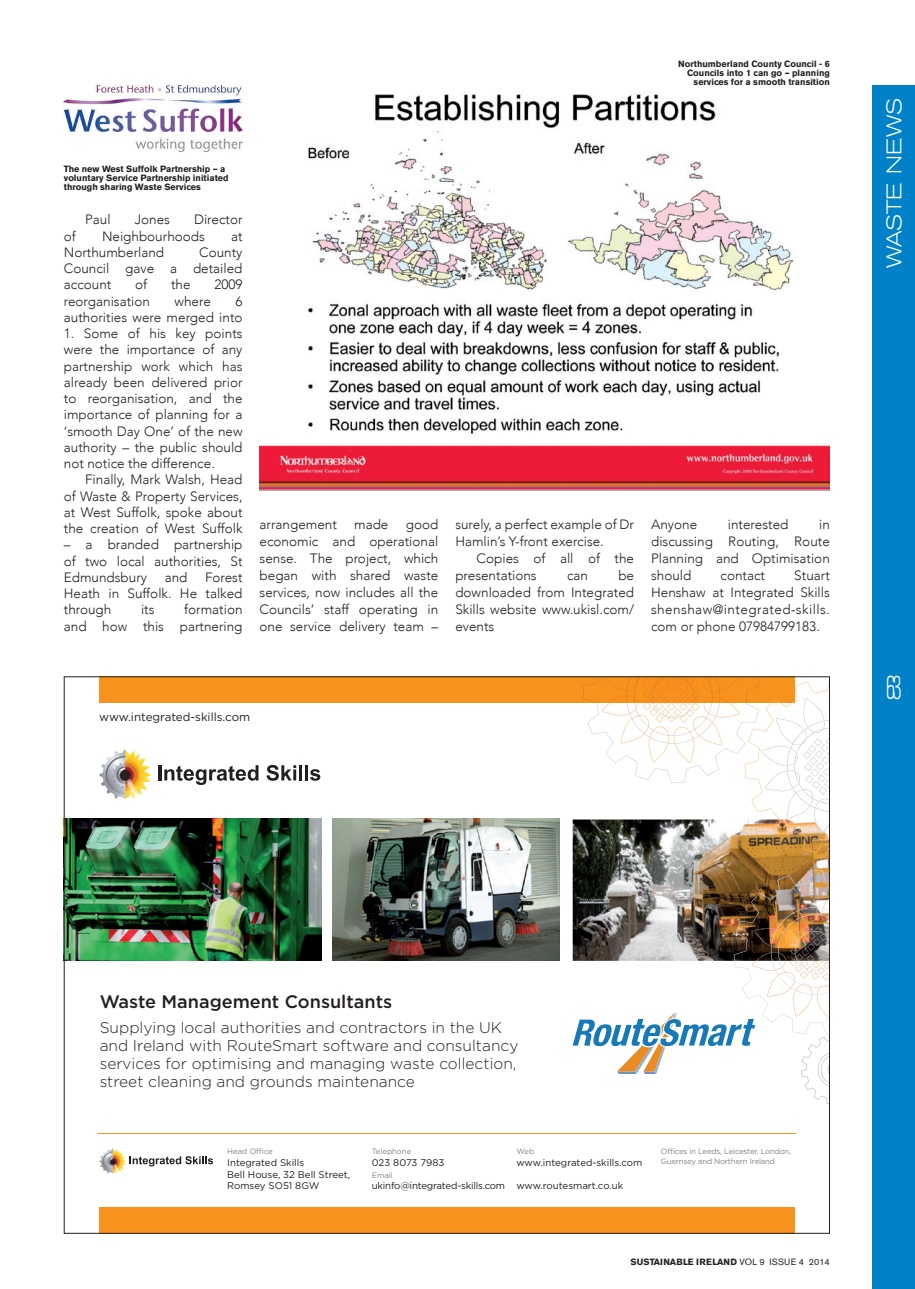
<style>
.page{position:relative;width:915px;height:1289px;background:#fff}
.page>*{position:absolute;margin:0;border:0;box-sizing:border-box;transform-origin:0 0}
.t1{font:300 condensed 33px "Akzidenz Grotesk BE";color:#fff;scale:.8 1}
.t2{font:300 expanded 21px "Akzidenz Grotesk BE";color:#fff}
.t3{font:500 18px "Gotham";color:#231f20}
.t4{font:300 15.45px/18px "Gotham";color:#231f20}
.t5{font:300 13.5px/16.2px "Avenir";color:#231f20;text-align:justify}
.t6{font:11.55px "Gotham";color:#231f20}
.t7{font:9.6px/11.6px "Gotham";color:#231f20}
.t8{font:9.6px "Gotham";letter-spacing:-.02em;color:#231f20}
.t9{font:700 9px/9px "Akzidenz Grotesk BE";color:#231f20}
.t10{font:7.8px/9px "Gotham";letter-spacing:-.02em;color:#808285}
.t11{font:7.8px "Gotham";color:#808285}
.s1{font-weight:400}
</style>
<div class="page">
<div style="left:872px;top:85px;width:42px;height:1203px;background:#0081c8"></div>
<img style="left:66px;top:818px;width:255px;height:142px">
<img style="left:332px;top:818px;width:227px;height:142px">
<img style="left:572px;top:819px;width:161px;height:128px">
<div style="left:99px;top:1207px;width:695px;height:26px;background:#f7931d"></div>
<div style="left:99px;top:676px;width:695px;height:26px;background:#f7931d"></div>
<hr style="left:98px;top:1133px;width:697px;height:1px;background:#f7931d">
<img style="left:99px;top:1148px;width:27px;height:25px">
<svg style="left:129px;top:1156px;width:84px;height:10px"></svg>
<img style="left:99px;top:749px;width:53px;height:49px">
<hr style="left:158px;top:765px;width:3px;height:15px;background:#231f20">
<svg style="left:164px;top:765px;width:94px;height:20px"></svg>
<svg style="left:266px;top:765px;width:30px;height:15px"></svg>
<hr style="left:299px;top:765px;width:3px;height:15px;background:#231f20">
<hr style="left:305px;top:765px;width:3px;height:15px;background:#231f20">
<svg style="left:310px;top:769px;width:10px;height:11px"></svg>
<img style="left:733px;top:885px;width:94px;height:62px">
<img style="left:770px;top:907px;width:57px;height:40px">
<img style="left:777px;top:914px;width:50px;height:33px">
<img style="left:794px;top:931px;width:33px;height:16px">
<svg style="left:572px;top:947px;width:258px;height:157px"></svg>
<svg style="left:583px;top:676px;width:247px;height:209px"></svg>
<img style="left:64px;top:85px;width:178px;height:67px">
<img style="left:259px;top:94px;width:570px;height:396px">
<p class="t9" style="left:678px;top:60px;width:153px;text-align:right">Northumberland County Council - 6<br>Councils into 1 can go – planning services for a smooth transition</p>
<p class="t9" style="left:64px;top:164px;width:166px">The new West Suffolk Partnership – a voluntary Service Partnership initiated through sharing Waste Services</p>
<p class="t5" style="left:85px;top:212px;width:27px">Paul</p>
<p class="t5" style="left:135px;top:212px;width:37px">Jones</p>
<p class="t5" style="left:194px;top:212px;width:50px">Director</p>
<p class="t5" style="left:64px;top:228px;width:14px">of</p>
<p class="t5" style="left:102px;top:228px;width:104px">Neighbourhoods</p>
<p class="t5" style="left:231px;top:228px;width:13px">at</p>
<p class="t5" style="left:64px;top:244px;width:102px">Northumberland</p>
<p class="t5" style="left:64px;top:244px;width:180px;text-indent:135px">County Council gave a detailed account</p>
<p class="t5" style="left:135px;top:277px;width:14px">of</p>
<p class="t5" style="left:171px;top:277px;width:21px">the</p>
<p class="t5" style="left:214px;top:277px;width:30px">2009</p>
<p class="t5" style="left:64px;top:293px;width:88px">reorganisation</p>
<p class="t5" style="left:174px;top:293px;width:38px">where</p>
<p class="t5" style="left:64px;top:293px;width:180px;text-align:right">6<br>authorities were merged into</p>
<p class="t5" style="left:64px;top:325px;width:180px">1. Some of his key points were the importance of any partnership work which has already been delivered prior to reorganisation, and the importance of planning for a ‘smooth Day One’ of the new authority – the public should not notice the difference.</p>
<p class="t5" style="left:64px;top:471px;width:180px;text-indent:21px">Finally, Mark Walsh, Head of Waste &amp; Property Services, at West Suffolk, spoke about the creation of West Suffolk</p>
<p class="t5" style="left:64px;top:536px;width:180px">– a branded partnership of two local authorities, St Edmundsbury</p>
<p class="t5" style="left:165px;top:569px;width:24px">and</p>
<p class="t5" style="left:64px;top:569px;width:180px;text-indent:141px">Forest Heath in Suffolk. He talked through</p>
<p class="t5" style="left:64px;top:601px;width:180px;text-align:right">formation<br>and how this partnering</p>
<p class="t5" style="left:141px;top:601px;width:15px">its</p>
<p class="t5" style="left:259px;top:516px;width:180px;line-height:16.8px;text-indent:146px">good economic and operational sense. The project, which began with shared waste services, now includes all the Councils’ staff operating in one service delivery team –</p>
<p class="t5" style="left:455px;top:516px;width:180px;line-height:16.8px">surely, a perfect example of Dr<br>Hamlin’s Y-front exercise.</p>
<p class="t5" style="left:259px;top:516px;width:79px">arrangement</p>
<p class="t5" style="left:354px;top:516px;width:36px">made</p>
<p class="t5" style="left:455px;top:550px;width:180px;line-height:16.8px;text-indent:21px">Copies of all of the presentations</p>
<p class="t5" style="left:455px;top:567px;width:180px;line-height:16.8px;text-indent:163px">be downloaded from Integrated Skills website www.ukisl.com/ events</p>
<p class="t5" style="left:567px;top:567px;width:23px">can</p>
<p class="t5" style="left:651px;top:516px;width:48px">Anyone</p>
<p class="t5" style="left:727px;top:516px;width:62px">interested</p>
<p class="t5" style="left:651px;top:516px;width:180px;line-height:16.8px;text-indent:168px">in discussing Routing, Route Planning and Optimisation should</p>
<p class="t5" style="left:651px;top:567px;width:180px;line-height:16.8px;text-indent:143px">Stuart Henshaw at Integrated Skills shenshaw@integrated-skills. com or phone 07984799183.</p>
<p class="t5" style="left:720px;top:567px;width:46px">contact</p>
<p class="t6" style="left:99px;top:709px;width:152px">www.integrated-skills.com</p>
<h2 class="t2" style="left:882px;top:268px;width:172px;rotate:-90deg">WASTE NEWS</h2>
<h1 class="t1" style="left:885px;top:670px;width:22px">63</h1>
<h3 class="t3" style="left:100px;top:989px;width:294px">Waste Management Consultants</h3>
<p class="t4" style="left:100px;top:1018px;width:420px">Supplying local authorities and contractors in the UK and Ireland with RouteSmart software and consultancy services for optimising and managing waste collection, street cleaning and grounds maintenance</p>
<p class="t10" style="left:227px;top:1146px;width:47px">Head Office</p>
<p class="t7" style="left:227px;top:1156px;width:124px">Integrated Skills<br>Bell House, 32 Bell Street,<br>Romsey SO51 8GW</p>
<p class="t11" style="left:371px;top:1146px;width:41px">Telephone</p>
<p class="t7" style="left:371px;top:1156px;width:74px">023 8073 7983</p>
<p class="t10" style="left:371px;top:1170px;width:23px">Email</p>
<p class="t8" style="left:371px;top:1179px;width:135px">ukinfo@integrated-skills.com</p>
<p class="t10" style="left:516px;top:1146px;width:19px">Web</p>
<p class="t7" style="left:516px;top:1156px;width:127px">www.integrated-skills.com</p>
<p class="t7" style="left:516px;top:1179px;width:108px">www.routesmart.co.uk</p>
<p class="t10" style="left:660px;top:1146px;width:132px">Offices in Leeds, Leicester, London,<br>Guernsey and Northern Ireland</p>
<p class="t9" style="left:630px;top:1257px;width:201px">SUSTAINABLE IRELAND <span class="s1">VOL 9 ISSUE 4 2014</span></p>
</div>
